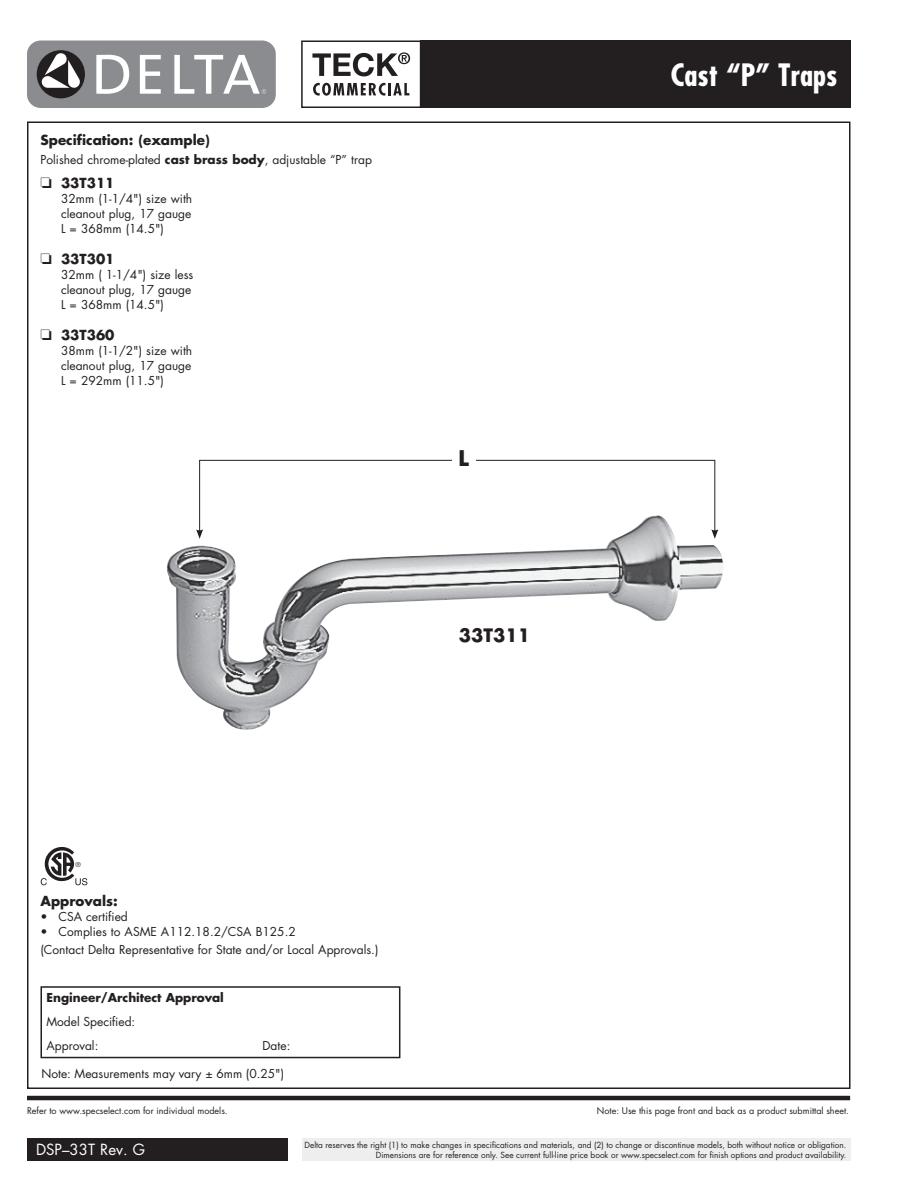
<style>
.page{position:relative;width:918px;height:1188px;background:#fff}
.page>*{position:absolute;margin:0;border:0;box-sizing:border-box;transform-origin:0 0}
.t1{font:700 condensed 30px "Futura";color:#fff}
.t2{font:700 21px "Futura";color:#231f20}
.t3{font:700 18px "Futura";color:#231f20}
.t4{font:15px "Futura";color:#fff}
.t5{font:700 13.5px "Futura";color:#231f20}
.t6{font:12px/15px "Futura";color:#231f20}
.t7{font:700 12px "Futura";color:#231f20}
.t8{font:9px "Futura";color:#231f20}
.t9{font:8.25px/9.8px "Futura";color:#231f20;text-align:right}
.t10{font:condensed 6.75px "Helvetica";color:#231f20}
.s1{font-weight:700}
</style>
<div class="page">
<div style="left:301px;top:40px;width:120px;height:68px;border:2px solid #231f20"></div>
<svg style="left:312px;top:52px;width:98px;height:24px"></svg>
<svg style="left:313px;top:83px;width:96px;height:13px"></svg>
<div style="left:302px;top:1138px;width:549px;height:23px;background:#eeeeef"></div>
<hr style="left:27px;top:1096px;width:823px;height:4px;background:#231f20">
<div style="left:27px;top:41px;width:249px;height:67px;background:#8a8c8f;border-radius:14px"></div>
<div style="left:37px;top:50px;width:48px;height:48px;background:#231f20;border-radius:50%"></div>
<svg style="left:96px;top:55px;width:33px;height:39px"></svg>
<svg style="left:140px;top:55px;width:21px;height:39px"></svg>
<svg style="left:174px;top:55px;width:92px;height:39px"></svg>
<svg style="left:41px;top:53px;width:40px;height:35px"></svg>
<img style="left:166px;top:515px;width:557px;height:215px">
<div style="left:453px;top:626px;width:83px;height:25px;background:#fff"></div>
<hr style="left:199px;top:460px;width:1px;height:72px;background:#231f20">
<svg style="left:196px;top:529px;width:7px;height:10px"></svg>
<hr style="left:714px;top:460px;width:1px;height:72px;background:#231f20">
<svg style="left:711px;top:529px;width:7px;height:10px"></svg>
<hr style="left:199px;top:460px;width:516px;height:1px;background:#231f20">
<div style="left:452px;top:448px;width:23px;height:20px;background:#fff"></div>
<div style="left:40px;top:986px;width:360px;height:72px;border:2px solid #231f20"></div>
<div style="left:421px;top:40px;width:430px;height:68px;background:#231f20"></div>
<svg style="left:41px;top:847px;width:46px;height:38px"></svg>
<div style="left:27px;top:1138px;width:260px;height:23px;background:#231f20"></div>
<p class="t5" style="left:40px;top:131px;width:171px">Specification: (example)</p>
<p class="t6" style="left:40px;top:152px;width:333px">Polished chrome-plated <span class="s1">cast brass body</span>, adjustable “P” trap</p>
<p class="t5" style="left:40px;top:174px;width:76px">□ 33T311</p>
<p class="t6" style="left:61px;top:191px;width:133px;text-align:justify">32mm (1-1/4") size with cleanout plug, 17 gauge L = 368mm (14.5")</p>
<p class="t5" style="left:40px;top:250px;width:76px">□ 33T301</p>
<p class="t6" style="left:61px;top:268px;width:134px">32mm ( 1-1/4") size less cleanout plug, 17 gauge<br>L = 368mm (14.5")</p>
<p class="t5" style="left:40px;top:326px;width:76px">□ 33T360</p>
<p class="t6" style="left:61px;top:344px;width:133px;text-align:justify">38mm (1-1/2") size with cleanout plug, 17 gauge L = 292mm (11.5")</p>
<h2 class="t2" style="left:459px;top:444px;width:12px">L</h2>
<h3 class="t3" style="left:459px;top:623px;width:73px">33T311</h3>
<p class="t10" style="left:76px;top:860px;width:7px">®</p>
<p class="t5" style="left:40px;top:892px;width:79px">Approvals:</p>
<p class="t6" style="left:40px;top:909px;width:89px">• CSA certified</p>
<p class="t6" style="left:40px;top:923px;width:339px;line-height:18px">• Complies to ASME A112.18.2/CSA B125.2<br>(Contact Delta Representative for State and/or Local Approvals.)</p>
<p class="t7" style="left:46px;top:989px;width:179px">Engineer/Architect Approval</p>
<p class="t6" style="left:46px;top:1010px;width:90px;line-height:24px">Model Specified:<br>Approval:</p>
<p class="t6" style="left:262px;top:1038px;width:29px">Date:</p>
<p class="t6" style="left:41px;top:1066px;width:244px">Note: Measurements may vary ± 6mm (0.25")</p>
<h1 class="t1" style="left:671px;top:56px;width:168px">Cast “P” Traps</h1>
<p class="t8" style="left:27px;top:1105px;width:202px">Refer to www.specselect.com for individual models.</p>
<p class="t8" style="left:597px;top:1105px;width:254px">Note: Use this page front and back as a product submittal sheet.</p>
<p class="t9" style="left:305px;top:1140px;width:543px">Delta reserves the right (1) to make changes in specifications and materials, and (2) to change or discontinue models, both without notice or obligation.<br>Dimensions are for reference only. See current full-line price book or www.specselect.com for finish options and product availability.</p>
<p class="t4" style="left:36px;top:1140px;width:78px">Page 8.C.2</p>
<p class="t4" style="left:36px;top:1140px;width:111px">DSP–33T Rev. G</p>
</div>
